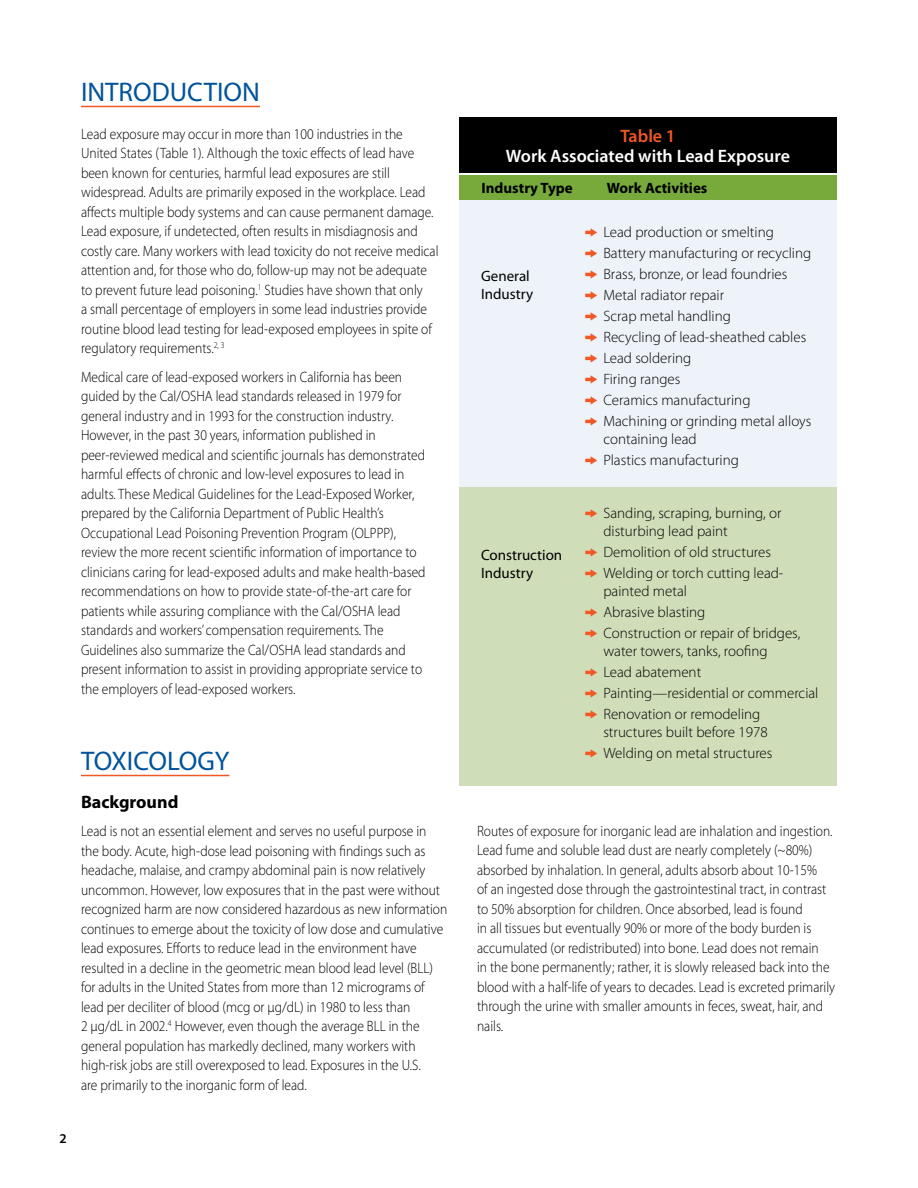
<style>
.page{position:relative;width:918px;height:1188px;background:#fff}
.page>*{position:absolute;margin:0;border:0;box-sizing:border-box;transform-origin:0 0}
.t1{font:27px "Myriad Pro";color:#00539b}
.t2{font:600 18px "Myriad Pro";color:#fff}
.t3{font:700 18px "Myriad Pro";color:#000}
.t4{font:600 18px "Myriad Pro";color:#f15826}
.t5{font:300 15px/19.5px "Myriad Pro";color:#000;scale:.9 1}
.t6{font:300 15px/21px "Myriad Pro";color:#000}
.t7{font:15px/18px "Myriad Pro";color:#000}
.t8{font:700 15px "Myriad Pro";color:#000}
.t9{font:600 13.5px "Myriad Pro";color:#000}
.s1{font-family:"Zeal";font-weight:400;color:#f15826}
</style>
<div class="page">
<hr style="left:81px;top:106px;width:179px;height:1px;background:#f15826">
<hr style="left:81px;top:775px;width:148px;height:1px;background:#f15826">
<div style="left:459px;top:185px;width:378px;height:307px;background:#edf3f8"></div>
<div style="left:459px;top:118px;width:378px;height:55px;background:#000"></div>
<div style="left:459px;top:176px;width:378px;height:24px;background:#77aa3a"></div>
<div style="left:459px;top:487px;width:378px;height:299px;background:#cfddb8"></div>
<h1 class="t1" style="left:81px;top:76px;width:180px">INTRODUCTION</h1>
<p class="t5" style="left:81px;top:124px;width:399px">Lead exposure may occur in more than 100 industries in the United States (Table 1). Although the toxic effects of lead have been known for centuries, harmful lead exposures are still widespread. Adults are primarily exposed in the workplace. Lead affects multiple body systems and can cause permanent damage.<br>Lead exposure, if undetected, often results in misdiagnosis and costly care. Many workers with lead toxicity do not receive medical attention and, for those who do, follow-up may not be adequate to prevent future lead poisoning.<sup>1</sup> Studies have shown that only<br>a small percentage of employers in some lead industries provide routine blood lead testing for lead-exposed employees in spite of regulatory requirements.<sup>2,</sup> <sup>3</sup></p>
<p class="t5" style="left:81px;top:367px;width:384px">Medical care of lead-exposed workers in California has been guided by the Cal/OSHA lead standards released in 1979 for general industry and in 1993 for the construction industry.<br>However, in the past 30 years, information published in peer-reviewed medical and scientific journals has demonstrated harmful effects of chronic and low-level exposures to lead in adults. These Medical Guidelines for the Lead-Exposed Worker, prepared by the California Department of Public Health’s Occupational Lead Poisoning Prevention Program (OLPPP), review the more recent scientific information of importance to clinicians caring for lead-exposed adults and make health-based recommendations on how to provide state-of-the-art care for patients while assuring compliance with the Cal/OSHA lead standards and workers’ compensation requirements. The Guidelines also summarize the Cal/OSHA lead standards and present information to assist in providing appropriate service to the employers of lead-exposed workers.</p>
<p class="t4" style="left:620px;top:125px;width:57px">Table 1</p>
<p class="t2" style="left:506px;top:144px;width:286px">Work Associated with Lead Exposure</p>
<p class="t8" style="left:482px;top:179px;width:93px">Industry Type</p>
<p class="t8" style="left:607px;top:179px;width:102px">Work Activities</p>
<p class="t6" style="left:584px;top:221px;width:229px"><span class="s1">k</span> Lead production or smelting<br><span class="s1">k</span> Battery manufacturing or recycling <span class="s1">k</span> Brass, bronze, or lead foundries<br><span class="s1">k</span> Metal radiator repair<br><span class="s1">k</span> Scrap metal handling<br><span class="s1">k</span> Recycling of lead-sheathed cables <span class="s1">k</span> Lead soldering<br><span class="s1">k</span> Firing ranges<br><span class="s1">k</span> Ceramics manufacturing<br><span class="s1">k</span> Machining or grinding metal alloys</p>
<p class="t6" style="left:584px;top:428px;width:156px;text-indent:20px">containing lead<br><span class="s1">k</span> Plastics manufacturing</p>
<p class="t6" style="left:603px;top:503px;width:180px;line-height:18px;text-indent:-20px"><span class="s1">k</span> Sanding, scraping, burning, or disturbing lead paint</p>
<p class="t6" style="left:584px;top:541px;width:201px"><span class="s1">k</span> Demolition of old structures <span class="s1">k</span> Welding or torch cutting lead-</p>
<p class="t6" style="left:584px;top:580px;width:218px;text-indent:20px">painted metal<br><span class="s1">k</span> Abrasive blasting<br><span class="s1">k</span> Construction or repair of bridges,</p>
<p class="t6" style="left:584px;top:640px;width:236px;text-indent:20px">water towers, tanks, roofing<br><span class="s1">k</span> Lead abatement<br><span class="s1">k</span> Painting—residential or commercial <span class="s1">k</span> Renovation or remodeling</p>
<p class="t6" style="left:584px;top:721px;width:190px;text-indent:20px">structures built before 1978 <span class="s1">k</span> Welding on metal structures</p>
<p class="t7" style="left:481px;top:267px;width:54px">General<br>Industry</p>
<p class="t7" style="left:481px;top:546px;width:83px">Construction<br>Industry</p>
<h1 class="t1" style="left:81px;top:745px;width:150px">TOXICOLOGY</h1>
<p class="t3" style="left:81px;top:790px;width:99px">Background</p>
<p class="t5" style="left:81px;top:821px;width:408px">Lead is not an essential element and serves no useful purpose in the body. Acute, high-dose lead poisoning with findings such as headache, malaise, and crampy abdominal pain is now relatively uncommon. However, low exposures that in the past were without recognized harm are now considered hazardous as new information continues to emerge about the toxicity of low dose and cumulative lead exposures. Efforts to reduce lead in the environment have resulted in a decline in the geometric mean blood lead level (BLL) for adults in the United States from more than 12 micrograms of lead per deciliter of blood (mcg or µg/dL) in 1980 to less than<br>2 µg/dL in 2002.<sup>4</sup> However, even though the average BLL in the general population has markedly declined, many workers with high-risk jobs are still overexposed to lead. Exposures in the U.S.<br>are primarily to the inorganic form of lead.</p>
<p class="t5" style="left:477px;top:821px;width:400px">Routes of exposure for inorganic lead are inhalation and ingestion.<br>Lead fume and soluble lead dust are nearly completely (~80%) absorbed by inhalation. In general, adults absorb about 10-15%<br>of an ingested dose through the gastrointestinal tract, in contrast to 50% absorption for children. Once absorbed, lead is found<br>in all tissues but eventually 90% or more of the body burden is accumulated (or redistributed) into bone. Lead does not remain<br>in the bone permanently; rather, it is slowly released back into the blood with a half-life of years to decades. Lead is excreted primarily through the urine with smaller amounts in feces, sweat, hair, and nails.</p>
<p class="t9" style="left:60px;top:1130px;width:9px">2</p>
</div>
